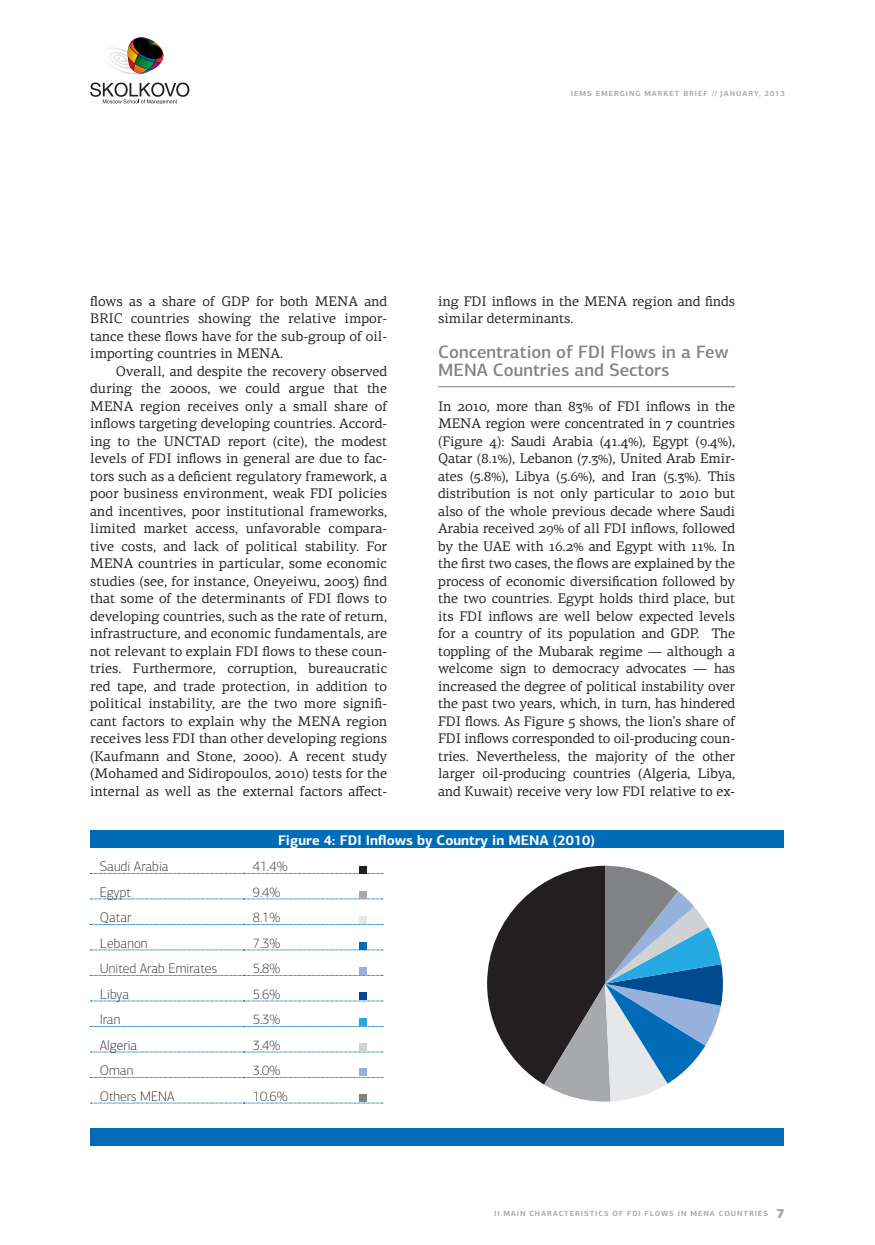
<style>
.page{position:relative;width:875px;height:1245px;background:#fff}
.page>*{position:absolute;margin:0;border:0;box-sizing:border-box;transform-origin:0 0}
.t1{font:500 18px/17.5px "PF Centro Sans Pro";color:#808285}
.t2{font:13.95px/17.5px "PF Centro Serif Pro";color:#231f20;text-align:justify}
.t3{font:100 13.95px "PF Centro Sans Pro";color:#231f20}
.t4{font:700 13.95px "PF Centro Sans Pro";color:#fff}
.t5{font:13.95px "PF Centro Sans Pro U Black";color:#a8a9ad}
.t6{font:700 7.5px "PF Centro Sans Pro";letter-spacing:.12em;color:#a8a9ad}
</style>
<div class="page">
<svg style="left:90px;top:83px;width:99px;height:21px"></svg>
<svg style="left:108px;top:37px;width:56px;height:38px"></svg>
<hr style="left:438px;top:386px;width:297px;height:1px;background:#808285">
<div style="left:90px;top:831px;width:693px;height:17px;background:#006cb7"></div>
<div style="left:90px;top:1128px;width:693px;height:17px;background:#006cb7"></div>
<svg style="left:90px;top:873px;width:293px;height:1px"></svg>
<svg style="left:90px;top:899px;width:293px;height:1px"></svg>
<svg style="left:90px;top:924px;width:293px;height:1px"></svg>
<svg style="left:90px;top:950px;width:293px;height:1px"></svg>
<svg style="left:90px;top:975px;width:293px;height:1px"></svg>
<svg style="left:90px;top:1001px;width:293px;height:1px"></svg>
<svg style="left:90px;top:1026px;width:293px;height:1px"></svg>
<svg style="left:90px;top:1052px;width:293px;height:1px"></svg>
<svg style="left:90px;top:1077px;width:293px;height:1px"></svg>
<svg style="left:90px;top:1103px;width:293px;height:1px"></svg>
<svg style="left:487px;top:866px;width:236px;height:236px"></svg>
<div style="left:359px;top:866px;width:7px;height:7px;background:#231f20"></div>
<div style="left:359px;top:891px;width:7px;height:8px;background:#a8a9ad"></div>
<div style="left:359px;top:916px;width:7px;height:8px;background:#e6e7e9"></div>
<div style="left:359px;top:942px;width:7px;height:7px;background:#006cb7"></div>
<div style="left:359px;top:967px;width:7px;height:8px;background:#96b2dc"></div>
<div style="left:359px;top:992px;width:7px;height:8px;background:#01498e"></div>
<div style="left:359px;top:1018px;width:7px;height:7px;background:#24aae1"></div>
<div style="left:359px;top:1043px;width:7px;height:8px;background:#d1d2d4"></div>
<div style="left:359px;top:1068px;width:7px;height:8px;background:#96b2dc"></div>
<div style="left:359px;top:1094px;width:7px;height:7px;background:#808285"></div>
<p class="t6" style="left:571px;top:89px;width:215px">IEMS EMERGI NG MARKET BRIEF // JANUARY, 2013</p>
<p class="t2" style="left:438px;top:292px;width:298px">ing FDI inflows in the MENA region and finds similar determinants.</p>
<p class="t1" style="left:438px;top:343px;width:292px">Concentration of FDI Flows in a Few<br>MENA Countries and Sectors</p>
<p class="t2" style="left:438px;top:397px;width:298px">In 2010, more than 83% of FDI inflows in the MENA region were concentrated in 7 countries (Figure 4): Saudi Arabia (41.4%), Egypt (9.4%), Qatar (8.1%), Lebanon (7.3%), United Arab Emir&shy;ates (5.8%), Libya (5.6%), and Iran (5.3%). This distribution is not only particular to 2010 but also of the whole previous decade where Saudi Arabia received 29% of all FDI inflows, followed by the UAE with 16.2% and Egypt with 11%. In the first two cases, the flows are explained by the process of economic diversification followed by the two countries. Egypt holds third place, but its FDI inflows are well below expected levels for a country of its population and GDP. The toppling of the Mubarak regime — although a welcome sign to democracy advocates — has increased the degree of political instability over the past two years, which, in turn, has hindered FDI flows. As Figure 5 shows, the lion’s share of FDI inflows corresponded to oil-producing coun&shy;tries. Nevertheless, the majority of the other larger oil-producing countries (Algeria, Libya, and Kuwait) receive very low FDI relative to ex-</p>
<p class="t4" style="left:278px;top:831px;width:318px">FIGURE 4: FD I INFLOWS BY COUNTRY IN MENA (2010)</p>
<p class="t2" style="left:90px;top:292px;width:298px">flows as a share of GDP for both MENA and BRIC countries showing the relative impor&shy;tance these flows have for the sub-group of oil&shy;importing countries in MENA.</p>
<p class="t2" style="left:90px;top:362px;width:298px;text-indent:26px">Overall, and despite the recovery observed during the 2000s, we could argue that the MENA region receives only a small share of inflows targeting developing countries. Accord&shy;ing to the UNCTAD report (cite), the modest levels of FDI inflows in general are due to fac&shy;tors such as a deficient regulatory framework, a poor business environment, weak FDI policies and incentives, poor institutional frameworks, limited market access, unfavorable compara&shy;tive costs, and lack of political stability. For MENA countries in particular, some economic studies (see, for instance, Oneyeiwu, 2003) find that some of the determinants of FDI flows to developing countries, such as the rate of return, infrastructure, and economic fundamentals, are not relevant to explain FDI flows to these coun&shy;tries. Furthermore, corruption, bureaucratic red tape, and trade protection, in addition to political instability, are the two more signifi&shy;cant factors to explain why the MENA region receives less FDI than other developing regions (Kaufmann and Stone, 2000). A recent study (Mohamed and Sidiropoulos, 2010) tests for the internal as well as the external factors affect-</p>
<p class="t3" style="left:100px;top:858px;width:70px">Saudi Arabia</p>
<p class="t3" style="left:253px;top:858px;width:36px">41.4%</p>
<p class="t3" style="left:100px;top:884px;width:33px">Egypt</p>
<p class="t3" style="left:253px;top:884px;width:29px">9.4%</p>
<p class="t3" style="left:100px;top:909px;width:33px">Qatar</p>
<p class="t3" style="left:253px;top:909px;width:29px">8.1%</p>
<p class="t3" style="left:100px;top:935px;width:49px">Lebanon</p>
<p class="t3" style="left:253px;top:935px;width:29px">7.3%</p>
<p class="t3" style="left:100px;top:960px;width:119px">United Arab Emirates</p>
<p class="t3" style="left:253px;top:960px;width:29px">5.8%</p>
<p class="t3" style="left:100px;top:986px;width:31px">Libya</p>
<p class="t3" style="left:253px;top:986px;width:29px">5.6%</p>
<p class="t3" style="left:100px;top:1012px;width:22px">Iran</p>
<p class="t3" style="left:253px;top:1012px;width:29px">5.3%</p>
<p class="t3" style="left:100px;top:1037px;width:39px">Algeria</p>
<p class="t3" style="left:253px;top:1037px;width:29px">3.4%</p>
<p class="t3" style="left:100px;top:1063px;width:35px">Oman</p>
<p class="t3" style="left:253px;top:1063px;width:29px">3.0%</p>
<p class="t3" style="left:100px;top:1088px;width:76px">Others MENA</p>
<p class="t3" style="left:253px;top:1088px;width:36px">10.6%</p>
<p class="t6" style="left:494px;top:1208px;width:216px">II.MAI N CHARACTERISTI CS OF FD I FLOWS I N MENA</p>
<p class="t6" style="left:719px;top:1208px;width:42px">COUNTRIES</p>
<p class="t5" style="left:776px;top:1201px;width:10px">7</p>
</div>
